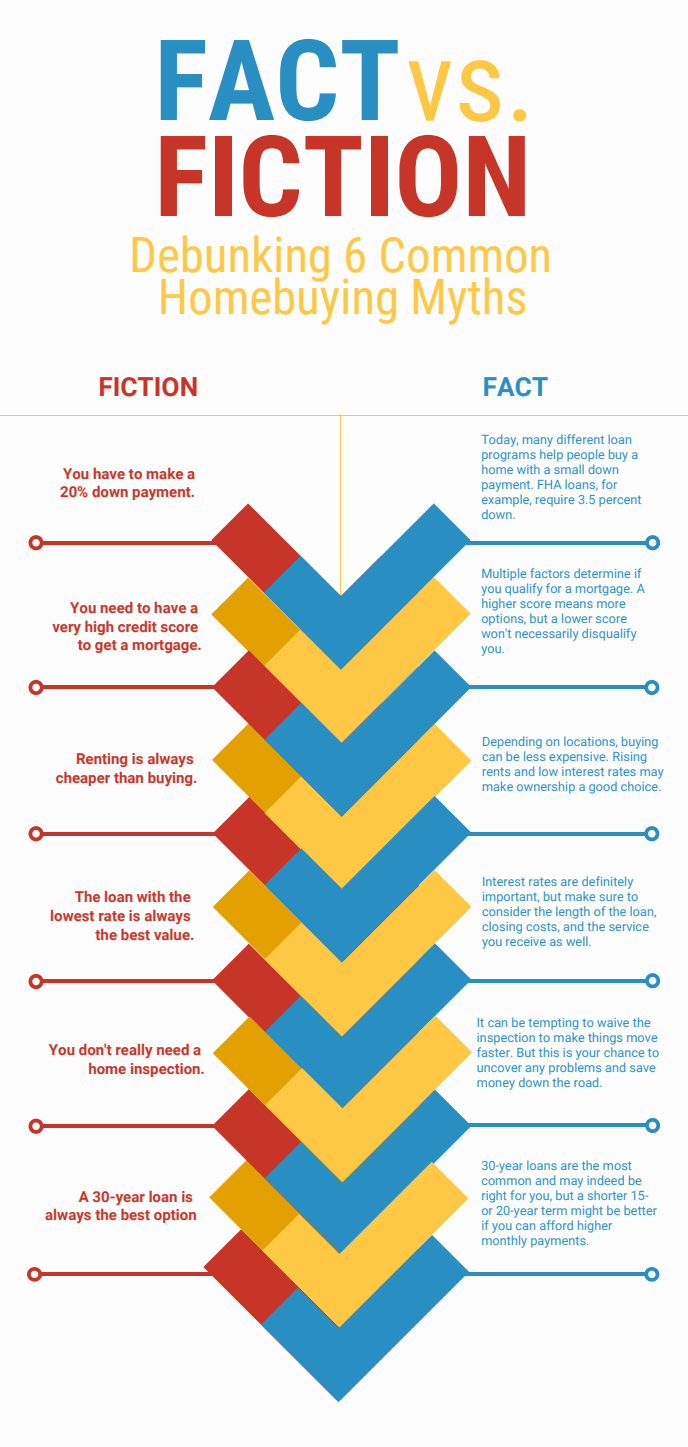
<style>
.page{position:relative;width:688px;height:1447px;background:#fff}
.page>*{position:absolute;margin:0;border:0;box-sizing:border-box;transform-origin:0 0}
.t1{font:700 112.5px/96px "Roboto Condensed";color:#c63527}
.t2{font:48.8px/42px "Roboto Condensed";color:#ffc844;text-align:center}
.t3{font:700 26.2px "Roboto";color:#c63527}
.t4{font:700 26.2px "Roboto";color:#298fc2}
.t5{font:700 15px/18.8px "Roboto";color:#c63527;text-align:right}
.t6{font:12.8px/15px "Roboto";color:#298fc2}
.s1{color:#298fc2}
.s2{font-weight:400;color:#ffc844}
</style>
<div class="page">
<hr style="left:340px;top:414px;width:1px;height:743px;background:#ffc844">
<svg style="left:28px;top:535px;width:16px;height:16px"></svg>
<hr style="left:43px;top:541px;width:201px;height:4px;background:#c63527">
<svg style="left:28px;top:826px;width:16px;height:16px"></svg>
<hr style="left:43px;top:832px;width:207px;height:4px;background:#c63527">
<svg style="left:28px;top:679px;width:18px;height:16px"></svg>
<hr style="left:43px;top:686px;width:205px;height:3px;background:#c63527">
<svg style="left:28px;top:1118px;width:16px;height:16px"></svg>
<hr style="left:43px;top:1124px;width:213px;height:4px;background:#c63527">
<svg style="left:28px;top:973px;width:18px;height:17px"></svg>
<hr style="left:43px;top:980px;width:213px;height:3px;background:#c63527">
<svg style="left:645px;top:535px;width:14px;height:16px"></svg>
<hr style="left:417px;top:541px;width:228px;height:4px;background:#298fc2">
<svg style="left:641px;top:679px;width:17px;height:16px"></svg>
<hr style="left:421px;top:686px;width:223px;height:3px;background:#298fc2">
<svg style="left:644px;top:826px;width:14px;height:16px"></svg>
<hr style="left:415px;top:832px;width:229px;height:4px;background:#298fc2">
<svg style="left:645px;top:973px;width:14px;height:16px"></svg>
<hr style="left:418px;top:979px;width:227px;height:4px;background:#298fc2">
<svg style="left:642px;top:1117px;width:17px;height:17px"></svg>
<hr style="left:416px;top:1124px;width:229px;height:3px;background:#298fc2">
<hr style="left:0;top:415px;width:687px;height:1px;background:#ffc844">
<svg style="left:27px;top:1267px;width:18px;height:15px"></svg>
<hr style="left:41px;top:1273px;width:203px;height:3px;background:#c63527">
<svg style="left:641px;top:1267px;width:17px;height:15px"></svg>
<hr style="left:416px;top:1273px;width:228px;height:3px;background:#298fc2">
<svg style="left:203px;top:503px;width:269px;height:899px"></svg>
<h1 class="t1" style="left:154px;top:28px;width:382px"><span class="s1">FACT</span><span class="s2">vs.<br></span>FICTION</h1>
<h2 class="t2" style="left:129px;top:231px;width:424px">Debunking 6 Common<br>Homebuying Myths</h2>
<h3 class="t3" style="left:98px;top:368px;width:101px">FICTION</h3>
<h3 class="t4" style="left:482px;top:368px;width:67px">FACT</h3>
<p class="t5" style="left:60px;top:463px;width:137px;text-align:left">You have to make a<br>20% down payment.</p>
<p class="t5" style="left:52px;top:597px;width:151px">You need to have a very high credit score to get a mortgage.</p>
<p class="t5" style="left:56px;top:749px;width:143px">Renting is always cheaper than buying.</p>
<p class="t5" style="left:50px;top:887px;width:146px">The loan with the lowest rate is always the best value.</p>
<p class="t5" style="left:49px;top:1040px;width:157px">You don't really need a home inspection.</p>
<p class="t5" style="left:45px;top:1186px;width:153px">A 30-year loan is always the best option</p>
<p class="t6" style="left:481px;top:431px;width:162px">Today, many different loan programs help people buy a home with a small down payment. FHA loans, for example, require 3.5 percent down.</p>
<p class="t6" style="left:481px;top:566px;width:165px">Multiple factors determine if you qualify for a mortgage. A higher score means more options, but a lower score won't necessarily disqualify you.</p>
<p class="t6" style="left:482px;top:733px;width:183px">Depending on locations, buying can be less expensive. Rising rents and low interest rates may make ownership a good choice.</p>
<p class="t6" style="left:482px;top:873px;width:176px">Interest rates are definitely important, but make sure to consider the length of the loan, closing costs, and the service you receive as well.</p>
<p class="t6" style="left:476px;top:1014px;width:184px">It can be tempting to waive the inspection to make things move faster. But this is your chance to uncover any problems and save money down the road.</p>
<p class="t6" style="left:481px;top:1157px;width:177px">30-year loans are the most common and may indeed be right for you, but a shorter 15- or 20-year term might be better if you can afford higher monthly payments.</p>
</div>
